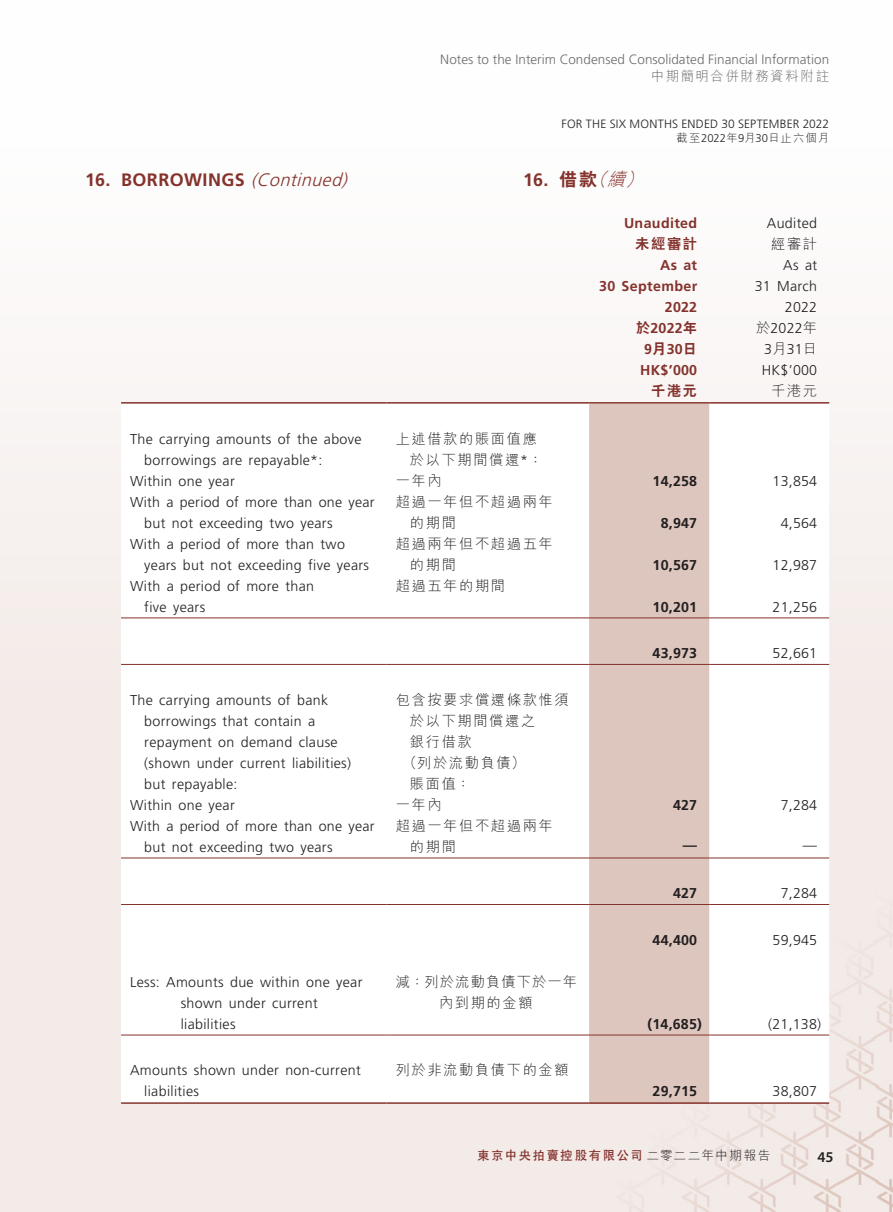
<style>
.page{position:relative;width:893px;height:1212px;background:#fff}
.page>*{position:absolute;margin:0;border:0;box-sizing:border-box;transform-origin:0 0}
._03_H1{font:700 18px "Frutiger LT Std";letter-spacing:.025em;color:#84322c}
.t1{font:600 15px "Myriad Pro";color:#231f20}
._15_Table_Stub{font:300 14.25px/21px "Frutiger LT Std";letter-spacing:.025em;color:#231f20}
._15_Table_Stub-2{font:300 14.25px/21px "M Hei HK";letter-spacing:.115em;color:#231f20}
._01_Body_Text{font:300 14.25px/21px "Frutiger LT Std";letter-spacing:.015em;color:#231f20;text-align:right}
._01_Body_Text-2{font:700 14.25px "Frutiger LT Std";letter-spacing:.015em;color:#231f20}
._01_Body_Text-3{font:700 14.25px/21px "Frutiger LT Std";letter-spacing:.025em;color:#84322c;text-align:right}
._15_Table_Stub-3{font:300 14.25px/21px "M Hei HK";letter-spacing:.08em;color:#231f20;text-align:center}
._01_Body_Text-4{font:800 14.25px "C Hei 2 HK";letter-spacing:.115em;color:#84322c}
._01_Body_Text-5{font:300 14.25px "M Hei HK";letter-spacing:.115em;color:#231f20}
.t2{font:300 13.5px "Frutiger LT Std";color:#6c6d70}
.t3{font:300 13.5px "M Hei HK";letter-spacing:.115em;color:#6c6d70}
.t4{font:700 12.75px "C Hei 2 HK";letter-spacing:.095em;color:#84322c}
.t5{font:300 12px "Frutiger LT Std";letter-spacing:.015em;color:#231f20}
.t6{font:300 11.25px "M Hei HK";letter-spacing:.11em;color:#231f20}
.s1{font-family:"Frutiger LT Std"}
.s2{font-weight:300;font-style:italic}
.s3{font-family:"C Hei 2 HK";font-weight:800}
.s4{font-family:"M Hei HK";font-weight:300;font-style:italic}
.s5{font-family:"M Hei HK"}
.s6{font-family:"M Hei HK";font-weight:300;color:#231f20}
</style>
<div class="page">
<img style="left:0;top:373px;width:893px;height:839px">
<svg style="left:121px;top:404px;width:708px;height:698px"></svg>
<div style="left:589px;top:404px;width:120px;height:698px;background:#ddc6be"></div>
<hr style="left:121px;top:402px;width:266px;height:2px;background:#84322c">
<hr style="left:387px;top:402px;width:202px;height:2px;background:#84322c">
<hr style="left:589px;top:402px;width:120px;height:2px;background:#84322c">
<hr style="left:709px;top:402px;width:120px;height:2px;background:#84322c">
<hr style="left:121px;top:618px;width:266px;height:1px;background:#84322c">
<hr style="left:387px;top:618px;width:202px;height:1px;background:#84322c">
<hr style="left:589px;top:618px;width:120px;height:1px;background:#84322c">
<hr style="left:709px;top:618px;width:120px;height:1px;background:#84322c">
<hr style="left:121px;top:664px;width:266px;height:1px;background:#84322c">
<hr style="left:387px;top:664px;width:202px;height:1px;background:#84322c">
<hr style="left:589px;top:664px;width:120px;height:1px;background:#84322c">
<hr style="left:709px;top:664px;width:120px;height:1px;background:#84322c">
<hr style="left:121px;top:858px;width:266px;height:1px;background:#84322c">
<hr style="left:387px;top:858px;width:202px;height:1px;background:#84322c">
<hr style="left:589px;top:858px;width:120px;height:1px;background:#84322c">
<hr style="left:709px;top:858px;width:120px;height:1px;background:#84322c">
<hr style="left:121px;top:904px;width:266px;height:1px;background:#84322c">
<hr style="left:387px;top:904px;width:202px;height:1px;background:#84322c">
<hr style="left:589px;top:904px;width:120px;height:1px;background:#84322c">
<hr style="left:709px;top:904px;width:120px;height:1px;background:#84322c">
<hr style="left:121px;top:1035px;width:266px;height:1px;background:#84322c">
<hr style="left:387px;top:1035px;width:202px;height:1px;background:#84322c">
<hr style="left:589px;top:1035px;width:120px;height:1px;background:#84322c">
<hr style="left:709px;top:1035px;width:120px;height:1px;background:#84322c">
<hr style="left:121px;top:1102px;width:266px;height:2px;background:#84322c">
<hr style="left:387px;top:1102px;width:202px;height:2px;background:#84322c">
<hr style="left:589px;top:1102px;width:120px;height:2px;background:#84322c">
<hr style="left:709px;top:1102px;width:120px;height:2px;background:#84322c">
<p class="t2" style="left:440px;top:52px;width:390px">Notes to the Interim Condensed Consolidated Financial Information</p>
<p class="t3" style="left:651px;top:66px;width:179px">中期簡明合併財務資料附註</p>
<p class="t5" style="left:561px;top:117px;width:269px">FOR THE SIX MONTHS ENDED 30 SEPTEMBER 2022</p>
<p class="t6" style="left:676px;top:130px;width:154px">截至<span class="s1">2022</span>年<span class="s1">9</span>月<span class="s1">30</span>日止六個月</p>
<p class="_03_H1" style="left:85px;top:169px;width:268px">16. BORROWINGS <span class="s2">(Continued)</span></p>
<p class="_03_H1" style="left:523px;top:169px;width:128px">1 6. <span class="s3">借款</span><span class="s4">（續）</span></p>
<p class="_01_Body_Text-3" style="left:624px;top:213px;width:75px">Unaudited</p>
<p class="_01_Body_Text" style="left:767px;top:213px;width:52px">Audited</p>
<p class="_01_Body_Text-4" style="left:635px;top:234px;width:63px">未經審計</p>
<p class="_01_Body_Text-5" style="left:771px;top:234px;width:47px">經審計</p>
<p class="_01_Body_Text-3" style="left:599px;top:255px;width:99px">As at<br>30 September<br>2022</p>
<p class="_01_Body_Text" style="left:755px;top:255px;width:64px">As at<br>31 March<br>2022</p>
<p class="_01_Body_Text-3" style="left:636px;top:318px;width:63px;text-align:center"><span class="s3">於</span>2022<span class="s3">年<br></span>9<span class="s3">月</span>30<span class="s3">日</span></p>
<p class="_01_Body_Text" style="left:756px;top:318px;width:63px;text-align:center"><span class="s5">於</span>2022<span class="s5">年<br></span>3<span class="s5">月</span>31<span class="s5">日</span></p>
<p class="_01_Body_Text-3" style="left:640px;top:360px;width:59px">HK$’000</p>
<p class="_01_Body_Text" style="left:762px;top:360px;width:57px">HK$’000</p>
<p class="_01_Body_Text-4" style="left:651px;top:381px;width:47px">千港元</p>
<p class="_01_Body_Text-5" style="left:771px;top:381px;width:47px">千港元</p>
<p class="_15_Table_Stub" style="left:144px;top:429px;width:219px;text-indent:-14px">The carrying amounts of the above borrowings are repayable*:</p>
<p class="_15_Table_Stub-2" style="left:410px;top:427px;width:134px;text-indent:-14px">上述借款的賬面值應於以下期間償還<span class="s1">*</span>：</p>
<p class="_15_Table_Stub" style="left:130px;top:471px;width:106px">Within one year</p>
<p class="_15_Table_Stub-2" style="left:396px;top:469px;width:47px">一年內</p>
<p class="_01_Body_Text-2" style="left:653px;top:472px;width:46px">14,258</p>
<p class="_01_Body_Text" style="left:773px;top:471px;width:46px">13,854</p>
<p class="_15_Table_Stub" style="left:144px;top:492px;width:232px;text-indent:-14px">With a period of more than one year but not exceeding two years</p>
<p class="_15_Table_Stub-2" style="left:410px;top:490px;width:144px;text-indent:-14px">超過一年但不超過兩年的期間</p>
<p class="_01_Body_Text-2" style="left:661px;top:514px;width:38px">8,947</p>
<p class="_01_Body_Text" style="left:781px;top:513px;width:38px">4,564</p>
<p class="_15_Table_Stub" style="left:144px;top:534px;width:226px;text-indent:-14px">With a period of more than two years but not exceeding five years</p>
<p class="_15_Table_Stub-2" style="left:410px;top:532px;width:144px;text-indent:-14px">超過兩年但不超過五年的期間</p>
<p class="_15_Table_Stub" style="left:144px;top:576px;width:171px;text-indent:-14px">With a period of more than five years</p>
<p class="_15_Table_Stub-2" style="left:396px;top:574px;width:111px">超過五年的期間</p>
<p class="_15_Table_Stub" style="left:144px;top:690px;width:208px;text-indent:-14px">The carrying amounts of bank borrowings that contain a repayment on demand clause (shown under current liabilities) but repayable:</p>
<p class="_15_Table_Stub-2" style="left:396px;top:688px;width:174px">包含按要求償還條款惟須</p>
<p class="_15_Table_Stub-2" style="left:410px;top:709px;width:127px">於以下期間償還之</p>
<p class="_15_Table_Stub-2" style="left:410px;top:730px;width:63px">銀行借款</p>
<p class="_15_Table_Stub-2" style="left:403px;top:751px;width:124px">（列於流動負債）</p>
<p class="_15_Table_Stub-2" style="left:410px;top:772px;width:62px">賬面值：</p>
<p class="_01_Body_Text-2" style="left:653px;top:556px;width:46px">10,567</p>
<p class="_01_Body_Text" style="left:773px;top:555px;width:46px">12,987</p>
<p class="_01_Body_Text-2" style="left:653px;top:598px;width:46px">10,201</p>
<p class="_01_Body_Text" style="left:773px;top:597px;width:46px">21,256</p>
<p class="_01_Body_Text-2" style="left:653px;top:645px;width:46px">43,973</p>
<p class="_01_Body_Text" style="left:773px;top:643px;width:46px">52,661</p>
<p class="_15_Table_Stub" style="left:130px;top:795px;width:106px">Within one year</p>
<p class="_15_Table_Stub-2" style="left:396px;top:793px;width:47px">一年內</p>
<p class="_01_Body_Text-2" style="left:673px;top:796px;width:26px">427</p>
<p class="_01_Body_Text" style="left:781px;top:795px;width:38px">7,284</p>
<p class="_15_Table_Stub" style="left:144px;top:816px;width:232px;text-indent:-14px">With a period of more than one year but not exceeding two years</p>
<p class="_15_Table_Stub-2" style="left:410px;top:814px;width:144px;text-indent:-14px">超過一年但不超過兩年的期間</p>
<p class="_01_Body_Text-2" style="left:683px;top:837px;width:16px">—</p>
<p class="_01_Body_Text" style="left:803px;top:835px;width:16px">—</p>
<p class="_15_Table_Stub" style="left:181px;top:972px;width:183px;text-indent:-51px">Less: Amounts due within one year shown under current liabilities</p>
<p class="_15_Table_Stub-3" style="left:396px;top:971px;width:183px">減：列於流動負債下於一年內到期的金額</p>
<p class="_15_Table_Stub" style="left:144px;top:1060px;width:218px;text-indent:-14px">Amounts shown under non-current liabilities</p>
<p class="_15_Table_Stub-2" style="left:396px;top:1059px;width:174px">列於非流動負債下的金額</p>
<p class="_01_Body_Text-2" style="left:673px;top:885px;width:26px">427</p>
<p class="_01_Body_Text" style="left:781px;top:883px;width:38px">7,284</p>
<p class="_01_Body_Text-2" style="left:653px;top:931px;width:46px">44,400</p>
<p class="_01_Body_Text" style="left:773px;top:930px;width:46px">59,945</p>
<p class="_01_Body_Text-2" style="left:647px;top:1015px;width:56px">(14,685)</p>
<p class="_01_Body_Text" style="left:768px;top:1014px;width:54px">(21,138)</p>
<p class="_01_Body_Text-2" style="left:653px;top:1083px;width:46px">29,715</p>
<p class="_01_Body_Text" style="left:773px;top:1081px;width:46px">38,807</p>
<p class="t4" style="left:477px;top:1146px;width:295px">東京中央拍賣控股有限公司<span class="s6">二零二二年中期報告</span></p>
<p class="t1" style="left:817px;top:1148px;width:18px">45</p>
</div>
